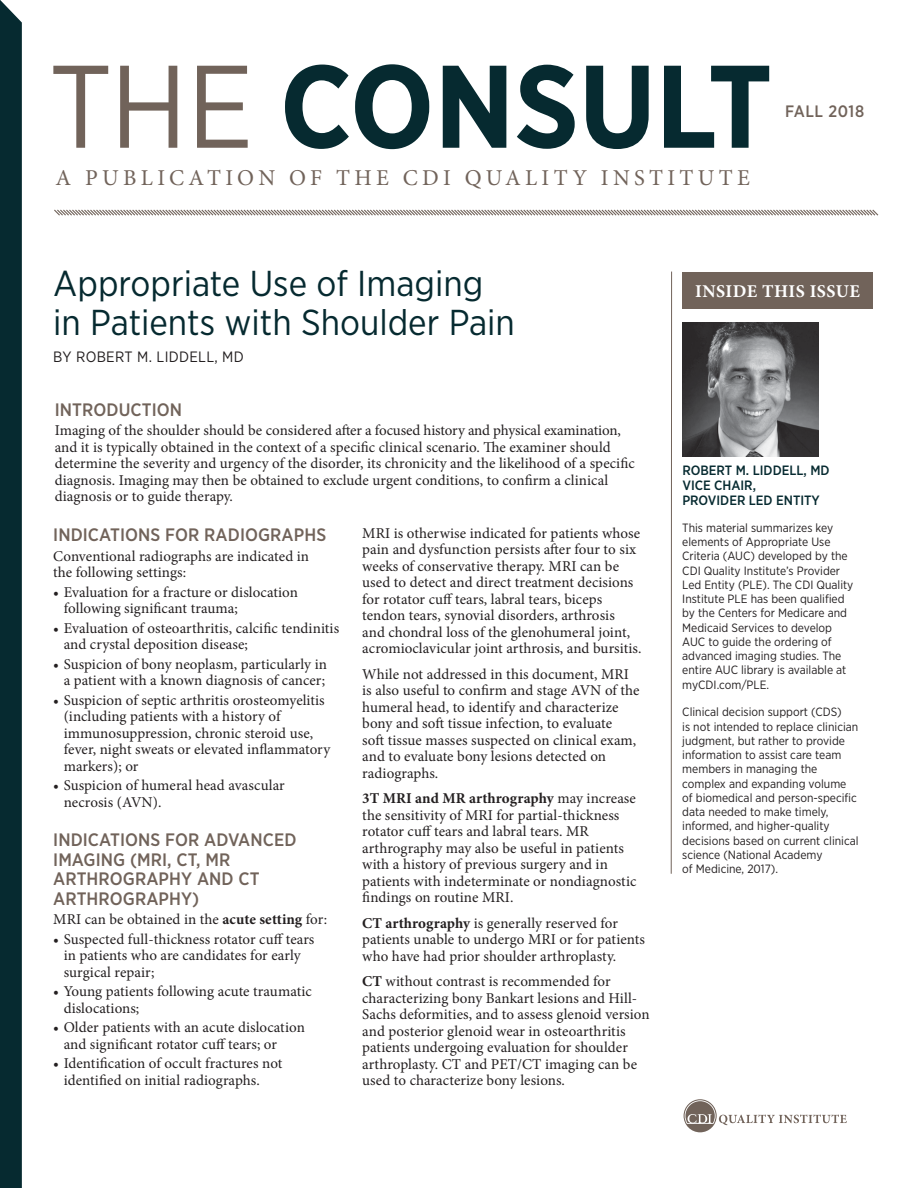
<style>
.page{position:relative;width:918px;height:1188px;background:#fff}
.page>*{position:absolute;margin:0;border:0;box-sizing:border-box;transform-origin:0 0}
.t1{font:700 117.15px "Gotham Narrow";color:#062a30}
.t2{font:36px/39px "Gotham Narrow";color:#062a30}
.t3{font:22.65px "Minion Pro";letter-spacing:.19em;color:#71635a}
.t4{font:500 18px/19.5px "Gotham Narrow";letter-spacing:.005em;color:#71635a}
.t5{font:700 18px "Minion Pro";letter-spacing:.025em;color:#fff}
.t6{font:500 16.5px "Gotham Narrow";letter-spacing:.03em;color:#71635a}
.t7{font:15px/16.5px "Minion Pro";letter-spacing:.005em;color:#231f20}
.t8{font:15px "Gotham Narrow";letter-spacing:.02em;color:#231f20}
.t9{font:500 13.5px/15px "Gotham Narrow";color:#062a30}
.t10{font:12px/14.2px "Gotham Narrow";color:#231f20}
.s1{font-weight:400;color:#71635a}
.s2{font-weight:700}
</style>
<div class="page">
<div style="left:0;top:0;width:22px;height:1188px;background:#062a30"></div>
<svg style="left:54px;top:209px;width:825px;height:7px"></svg>
<hr style="left:671px;top:272px;width:1px;height:602px;background:#71635a">
<div style="left:682px;top:272px;width:191px;height:37px;background:#71635a"></div>
<img style="left:682px;top:323px;width:137px;height:133px">
<svg style="left:684px;top:1099px;width:163px;height:33px"></svg>
<p class="t1" style="left:49px;top:31px;width:725px"><span class="s1">THE</span> CONSULT</p>
<p class="t3" style="left:56px;top:162px;width:696px">A PUBLICATION OF THE CDI QUALITY INSTITUTE</p>
<p class="t6" style="left:785px;top:101px;width:80px">FALL 2018</p>
<p class="t2" style="left:53px;top:263px;width:463px">Appropriate Use of Imaging in Patients with Shoulder Pain</p>
<p class="t8" style="left:53px;top:348px;width:192px">BY ROBERT M. LIDDELL, MD</p>
<p class="t4" style="left:55px;top:399px;width:129px">INTRODUCTION</p>
<p class="t7" style="left:55px;top:422px;width:582px">Imaging of the shoulder should be considered after a focused history and physical examination, and it is typically obtained in the context of a specific clinical scenario. The examiner should determine the severity and urgency of the disorder, its chronicity and the likelihood of a specific diagnosis. Imaging may then be obtained to exclude urgent conditions, to confirm a clinical diagnosis or to guide therapy.</p>
<h2 class="t4" style="left:53px;top:525px;width:274px">INDICATIONS FOR RADIOGRAPHS</h2>
<h2 class="t7" style="left:53px;top:548px;width:257px">Conventional radiographs are indicated in the following settings:</h2>
<h2 class="t7" style="left:64px;top:584px;width:236px;text-indent:-10px">• Evaluation for a fracture or dislocation following significant trauma;</h2>
<h2 class="t7" style="left:64px;top:620px;width:277px;text-indent:-10px">• Evaluation of osteoarthritis, calcific tendinitis and crystal deposition disease;</h2>
<h2 class="t7" style="left:53px;top:656px;width:275px;text-align:center">• Suspicion of bony neoplasm, particularly in a patient with a known diagnosis of cancer;</h2>
<h2 class="t7" style="left:64px;top:692px;width:268px;text-indent:-10px">• Suspicion of septic arthritis orosteomyelitis (including patients with a history of immunosuppression, chronic steroid use, fever, night sweats or elevated inflammatory markers); or</h2>
<h2 class="t7" style="left:64px;top:777px;width:223px;text-indent:-10px">• Suspicion of humeral head avascular necrosis (AVN).</h2>
<h2 class="t4" style="left:53px;top:830px;width:245px">INDICATIONS FOR ADVANCED<br>IMAGING (MRI, CT, MR<br>ARTHROGRAPHY AND CT<br>ARTHROGRAPHY)</h2>
<h2 class="t7" style="left:53px;top:911px;width:276px">MRI can be obtained in the <span class="s2">acute setting</span> for:</h2>
<h2 class="t7" style="left:64px;top:931px;width:252px;text-indent:-10px">• Suspected full-thickness rotator cuff tears in patients who are candidates for early surgical repair;</h2>
<h2 class="t7" style="left:64px;top:983px;width:250px;text-indent:-10px">• Young patients following acute traumatic dislocations;</h2>
<h2 class="t7" style="left:64px;top:1019px;width:243px;text-indent:-10px">• Older patients with an acute dislocation and significant rotator cuff tears; or</h2>
<h2 class="t7" style="left:64px;top:1055px;width:220px;text-indent:-10px">• Identification of occult fractures not identified on initial radiographs.</h2>
<h2 class="t7" style="left:362px;top:525px;width:281px">MRI is otherwise indicated for patients whose pain and dysfunction persists after four to six weeks of conservative therapy. MRI can be used to detect and direct treatment decisions for rotator cuff tears, labral tears, biceps tendon tears, synovial disorders, arthrosis<br>and chondral loss of the glenohumeral joint, acromioclavicular joint arthrosis, and bursitis.</h2>
<h2 class="t7" style="left:362px;top:666px;width:279px">While not addressed in this document, MRI is also useful to confirm and stage AVN of the humeral head, to identify and characterize bony and soft tissue infection, to evaluate<br>soft tissue masses suspected on clinical exam, and to evaluate bony lesions detected on radiographs.</h2>
<h2 class="t7" style="left:362px;top:790px;width:276px"><span class="s2">3T MRI and MR arthrography</span> may increase the sensitivity of MRI for partial-thickness rotator cuff tears and labral tears. MR arthrography may also be useful in patients with a history of previous surgery and in patients with indeterminate or nondiagnostic findings on routine MRI.</h2>
<h2 class="t7" style="left:362px;top:915px;width:284px"><span class="s2">CT arthrography</span> is generally reserved for patients unable to undergo MRI or for patients who have had prior shoulder arthroplasty.</h2>
<h2 class="t7" style="left:362px;top:973px;width:289px"><span class="s2">CT</span> without contrast is recommended for characterizing bony Bankart lesions and Hill-Sachs deformities, and to assess glenoid version and posterior glenoid wear in osteoarthritis patients undergoing evaluation for shoulder arthroplasty. CT and PET/CT imaging can be used to characterize bony lesions.</h2>
<p class="t5" style="left:695px;top:279px;width:166px">INSIDE THIS ISSUE</p>
<p class="t9" style="left:682px;top:462px;width:149px">ROBERT M. LIDDELL, MD</p>
<p class="t9" style="left:682px;top:477px;width:139px">VICE CHAIR,<br>PROVIDER LED ENTITY</p>
<p class="t10" style="left:682px;top:520px;width:173px">This material summarizes key elements of Appropriate Use<br>Criteria (AUC) developed by the<br>CDI Quality Institute’s Provider<br>Led Entity (PLE). The CDI Quality<br>Institute PLE has been qualified by the Centers for Medicare and<br>Medicaid Services to develop<br>AUC to guide the ordering of advanced imaging studies. The entire AUC library is available at myCDI.com/PLE.</p>
<p class="t10" style="left:682px;top:705px;width:178px">Clinical decision support (CDS)<br>is not intended to replace clinician judgment, but rather to provide information to assist care team members in managing the complex and expanding volume of biomedical and person-specific data needed to make timely, informed, and higher-quality decisions based on current clinical science (National Academy<br>of Medicine, 2017).</p>
</div>
